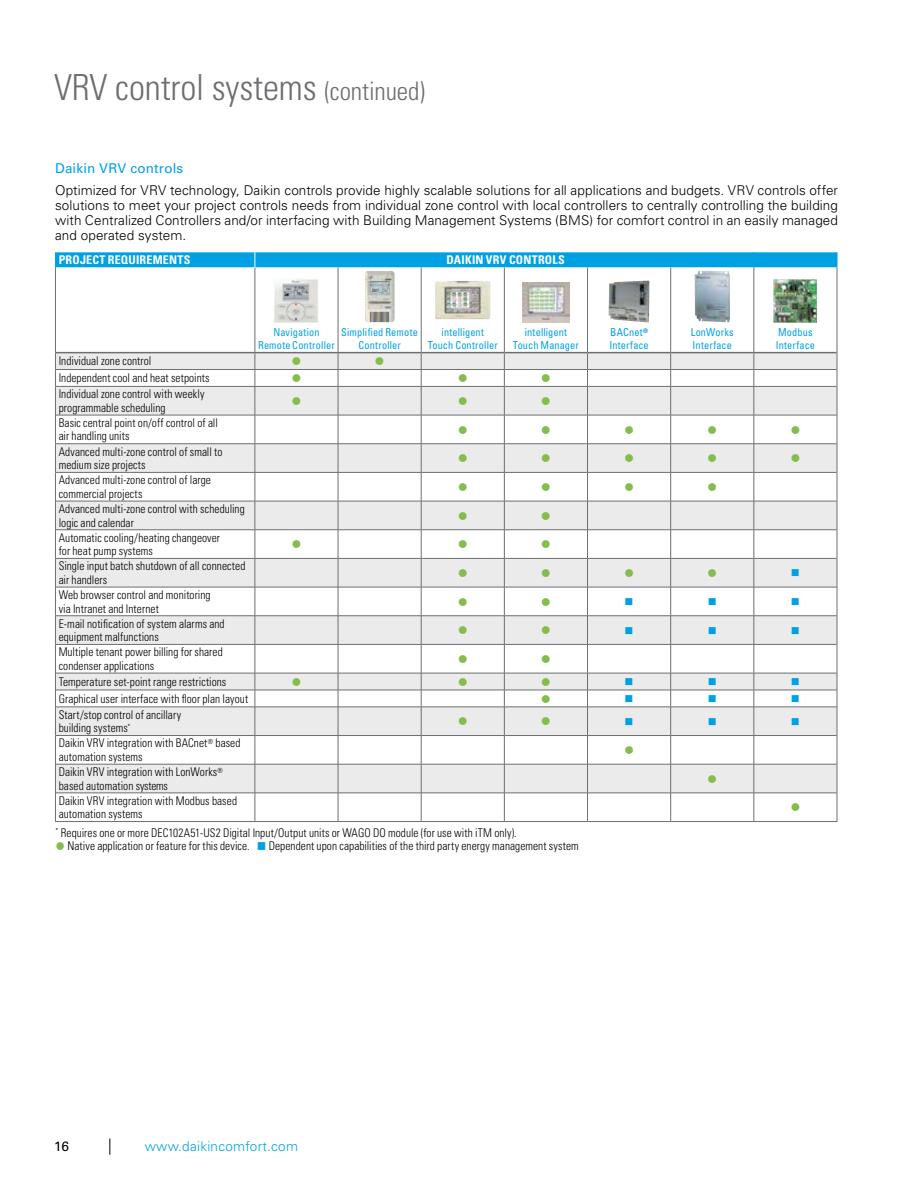
<style>
.page{position:relative;width:918px;height:1188px;background:#fff}
.page>*{position:absolute;margin:0;border:0;box-sizing:border-box;transform-origin:0 0}
.t1{font:300 condensed 36px "Univers LT Std";letter-spacing:-.005em;color:#6d6e71}
.t2{font:300 13.5px/15px "Univers LT Std";letter-spacing:.005em;color:#000;text-align:justify}
.t3{font:13.5px "Wingdings";color:#84bd4d}
.t4{font:300 13.5px "Univers LT Std";letter-spacing:.02em;color:#00a1e4}
.t5{font:13.5px "Univers LT Std";letter-spacing:.01em;color:#00a1e4}
.t6{font:13.5px "Univers LT Std";color:#000}
.t7{font:300 condensed 12px/13.5px "Univers LT Std";letter-spacing:.005em;color:#000;scale:.95 1}
.t8{font:700 condensed 12px "Univers LT Std";letter-spacing:.015em;color:#fff}
.t9{font:12px "Wingdings";color:#00a1e4}
.t10{font:condensed 10.8px/13.5px "Univers LT Std";letter-spacing:.015em;color:#00a1e4;text-align:center;scale:.95 1}
.s1{font-size:25.5px}
.s2{color:#84bd4d}
.s3{color:#00a1e4}
</style>
<div class="page">
<svg style="left:109px;top:1138px;width:1px;height:17px"></svg>
<svg style="left:56px;top:268px;width:781px;height:84px"></svg>
<hr style="left:55px;top:268px;width:1px;height:85px;background:#6d6e71">
<hr style="left:837px;top:268px;width:1px;height:85px;background:#6d6e71">
<hr style="left:255px;top:268px;width:1px;height:84px;background:#6d6e71">
<hr style="left:338px;top:268px;width:1px;height:84px;background:#6d6e71">
<hr style="left:421px;top:268px;width:1px;height:84px;background:#6d6e71">
<hr style="left:504px;top:268px;width:1px;height:84px;background:#6d6e71">
<hr style="left:587px;top:268px;width:1px;height:84px;background:#6d6e71">
<hr style="left:670px;top:268px;width:1px;height:84px;background:#6d6e71">
<hr style="left:754px;top:268px;width:1px;height:84px;background:#6d6e71">
<svg style="left:55px;top:353px;width:783px;height:469px"></svg>
<hr style="left:56px;top:352px;width:199px;height:1px;background:#6d6e71">
<hr style="left:255px;top:352px;width:83px;height:1px;background:#6d6e71">
<hr style="left:338px;top:352px;width:83px;height:1px;background:#6d6e71">
<hr style="left:421px;top:352px;width:83px;height:1px;background:#6d6e71">
<hr style="left:504px;top:352px;width:84px;height:1px;background:#6d6e71">
<hr style="left:588px;top:352px;width:83px;height:1px;background:#6d6e71">
<hr style="left:671px;top:352px;width:83px;height:1px;background:#6d6e71">
<hr style="left:754px;top:352px;width:83px;height:1px;background:#6d6e71">
<hr style="left:56px;top:793px;width:199px;height:1px;background:#6d6e71">
<hr style="left:255px;top:793px;width:83px;height:1px;background:#6d6e71">
<hr style="left:338px;top:793px;width:83px;height:1px;background:#6d6e71">
<hr style="left:421px;top:793px;width:83px;height:1px;background:#6d6e71">
<hr style="left:504px;top:793px;width:84px;height:1px;background:#6d6e71">
<hr style="left:588px;top:793px;width:83px;height:1px;background:#6d6e71">
<hr style="left:671px;top:793px;width:83px;height:1px;background:#6d6e71">
<hr style="left:754px;top:793px;width:83px;height:1px;background:#6d6e71">
<hr style="left:55px;top:821px;width:200px;height:1px;background:#6d6e71">
<hr style="left:255px;top:821px;width:83px;height:1px;background:#6d6e71">
<hr style="left:338px;top:821px;width:83px;height:1px;background:#6d6e71">
<hr style="left:421px;top:821px;width:83px;height:1px;background:#6d6e71">
<hr style="left:504px;top:821px;width:84px;height:1px;background:#6d6e71">
<hr style="left:588px;top:821px;width:83px;height:1px;background:#6d6e71">
<hr style="left:671px;top:821px;width:83px;height:1px;background:#6d6e71">
<hr style="left:754px;top:821px;width:83px;height:1px;background:#6d6e71">
<svg style="left:55px;top:252px;width:783px;height:16px;background:#11a7e5"></svg>
<img style="left:274px;top:279px;width:44px;height:43px">
<img style="left:365px;top:271px;width:30px;height:51px">
<img style="left:435px;top:281px;width:55px;height:38px">
<img style="left:522px;top:282px;width:48px;height:40px">
<img style="left:609px;top:281px;width:41px;height:41px">
<img style="left:695px;top:271px;width:35px;height:51px">
<img style="left:774px;top:279px;width:43px;height:43px">
<h1 class="t1" style="left:54px;top:65px;width:373px">VRV control systems <span class="s1">(continued)</span></h1>
<p class="t5" style="left:55px;top:160px;width:130px">Daikin VRV controls</p>
<p class="t2" style="left:55px;top:182px;width:785px">Optimized for VRV technology, Daikin controls provide highly scalable solutions for all applications and budgets. VRV controls offer solutions to meet your project controls needs from individual zone control with local controllers to centrally controlling the building with Centralized Controllers and/or interfacing with Building Management Systems (BMS) for comfort control in an easily managed and operated system.</p>
<p class="t8" style="left:59px;top:253px;width:133px">PROJECT REQUIREMENTS</p>
<p class="t8" style="left:446px;top:253px;width:120px">DAIKIN VRV CONTROLS</p>
<p class="t10" style="left:258px;top:325px;width:82px">Navigation<br>Remote Controller</p>
<p class="t10" style="left:341px;top:325px;width:82px">Simplified Remote<br>Controller</p>
<p class="t10" style="left:428px;top:325px;width:75px">intelligent<br>Touch Controller</p>
<p class="t10" style="left:513px;top:325px;width:71px">intelligent<br>Touch Manager</p>
<p class="t10" style="left:609px;top:325px;width:43px;text-align:left">BACnet<sup>®<br></sup>Interface</p>
<p class="t10" style="left:691px;top:325px;width:47px;text-align:left">LonWorks<br>Interface</p>
<p class="t10" style="left:776px;top:325px;width:43px;text-align:left">Modbus<br>Interface</p>
<p class="t7" style="left:59px;top:354px;width:99px">Individual zone control</p>
<p class="t3" style="left:291px;top:354px;width:12px">●</p>
<p class="t3" style="left:375px;top:354px;width:12px">●</p>
<p class="t7" style="left:59px;top:371px;width:160px">Independent cool and heat setpoints</p>
<p class="t3" style="left:291px;top:371px;width:12px">●</p>
<p class="t3" style="left:458px;top:371px;width:12px">●</p>
<p class="t3" style="left:541px;top:371px;width:12px">●</p>
<p class="t7" style="left:59px;top:387px;width:155px">Individual zone control with weekly programmable scheduling</p>
<p class="t3" style="left:291px;top:394px;width:12px">●</p>
<p class="t3" style="left:458px;top:394px;width:12px">●</p>
<p class="t3" style="left:541px;top:394px;width:12px">●</p>
<p class="t7" style="left:59px;top:416px;width:169px">Basic central point on/off control of all air handling units</p>
<p class="t3" style="left:458px;top:422px;width:12px">●</p>
<p class="t3" style="left:541px;top:422px;width:12px">●</p>
<p class="t3" style="left:624px;top:422px;width:12px">●</p>
<p class="t3" style="left:707px;top:422px;width:12px">●</p>
<p class="t3" style="left:790px;top:422px;width:12px">●</p>
<p class="t7" style="left:59px;top:445px;width:174px">Advanced multi-zone control of small to medium size projects</p>
<p class="t3" style="left:458px;top:451px;width:12px">●</p>
<p class="t3" style="left:541px;top:451px;width:12px">●</p>
<p class="t3" style="left:624px;top:451px;width:12px">●</p>
<p class="t3" style="left:707px;top:451px;width:12px">●</p>
<p class="t3" style="left:790px;top:451px;width:12px">●</p>
<p class="t7" style="left:59px;top:473px;width:162px">Advanced multi-zone control of large commercial projects</p>
<p class="t3" style="left:458px;top:480px;width:12px">●</p>
<p class="t3" style="left:541px;top:480px;width:12px">●</p>
<p class="t3" style="left:624px;top:480px;width:12px">●</p>
<p class="t3" style="left:707px;top:480px;width:12px">●</p>
<p class="t7" style="left:59px;top:502px;width:197px">Advanced multi-zone control with scheduling logic and calendar</p>
<p class="t3" style="left:458px;top:508px;width:12px">●</p>
<p class="t3" style="left:541px;top:508px;width:12px">●</p>
<p class="t7" style="left:59px;top:531px;width:171px">Automatic cooling/heating changeover for heat pump systems</p>
<p class="t3" style="left:291px;top:537px;width:12px">●</p>
<p class="t3" style="left:458px;top:537px;width:12px">●</p>
<p class="t3" style="left:541px;top:537px;width:12px">●</p>
<p class="t7" style="left:59px;top:559px;width:198px">Single input batch shutdown of all connected air handlers</p>
<p class="t3" style="left:458px;top:566px;width:12px">●</p>
<p class="t3" style="left:541px;top:566px;width:12px">●</p>
<p class="t3" style="left:624px;top:566px;width:12px">●</p>
<p class="t3" style="left:707px;top:566px;width:12px">●</p>
<p class="t9" style="left:791px;top:567px;width:10px">■</p>
<p class="t7" style="left:59px;top:588px;width:161px">Web browser control and monitoring via Intranet and Internet</p>
<p class="t3" style="left:458px;top:594px;width:12px">●</p>
<p class="t3" style="left:541px;top:594px;width:12px">●</p>
<p class="t9" style="left:625px;top:595px;width:10px">■</p>
<p class="t9" style="left:708px;top:595px;width:10px">■</p>
<p class="t9" style="left:791px;top:595px;width:10px">■</p>
<p class="t7" style="left:59px;top:617px;width:176px">E-mail notification of system alarms and equipment malfunctions</p>
<p class="t3" style="left:458px;top:623px;width:12px">●</p>
<p class="t3" style="left:541px;top:623px;width:12px">●</p>
<p class="t9" style="left:625px;top:624px;width:10px">■</p>
<p class="t9" style="left:708px;top:624px;width:10px">■</p>
<p class="t9" style="left:791px;top:624px;width:10px">■</p>
<p class="t7" style="left:59px;top:645px;width:174px">Multiple tenant power billing for shared condenser applications</p>
<p class="t3" style="left:458px;top:652px;width:12px">●</p>
<p class="t3" style="left:541px;top:652px;width:12px">●</p>
<p class="t7" style="left:59px;top:675px;width:178px">Temperature set-point range restrictions</p>
<p class="t3" style="left:291px;top:675px;width:12px">●</p>
<p class="t3" style="left:458px;top:675px;width:12px">●</p>
<p class="t3" style="left:541px;top:675px;width:12px">●</p>
<p class="t9" style="left:625px;top:675px;width:10px">■</p>
<p class="t9" style="left:708px;top:675px;width:10px">■</p>
<p class="t9" style="left:791px;top:675px;width:10px">■</p>
<p class="t7" style="left:59px;top:692px;width:201px">Graphical user interface with floor plan layout</p>
<p class="t3" style="left:541px;top:691px;width:12px">●</p>
<p class="t9" style="left:625px;top:692px;width:10px">■</p>
<p class="t9" style="left:708px;top:692px;width:10px">■</p>
<p class="t9" style="left:791px;top:692px;width:10px">■</p>
<p class="t7" style="left:59px;top:708px;width:130px">Start/stop control of ancillary building systems<sup>*</sup></p>
<p class="t3" style="left:458px;top:714px;width:12px">●</p>
<p class="t3" style="left:541px;top:714px;width:12px">●</p>
<p class="t9" style="left:625px;top:715px;width:10px">■</p>
<p class="t9" style="left:708px;top:715px;width:10px">■</p>
<p class="t9" style="left:791px;top:715px;width:10px">■</p>
<p class="t7" style="left:59px;top:736px;width:193px">Daikin VRV integration with BACnet<sup>®</sup> based automation systems</p>
<p class="t3" style="left:624px;top:743px;width:12px">●</p>
<p class="t7" style="left:59px;top:765px;width:174px">Daikin VRV integration with LonWorks<sup>® </sup>based automation systems</p>
<p class="t3" style="left:707px;top:772px;width:12px">●</p>
<p class="t7" style="left:59px;top:794px;width:189px">Daikin VRV integration with Modbus based automation systems</p>
<p class="t3" style="left:790px;top:800px;width:12px">●</p>
<p class="t7" style="left:55px;top:826px;width:487px"><sup>*</sup> Requires one or more DEC102A51-US2 Digital Input/Output units or WAGO DO module (for use with iTM only).</p>
<p class="t7" style="left:55px;top:840px;width:552px"><span class="s2">●</span> Native application or feature for this device. <span class="s3">■</span> Dependent upon capabilities of the third party energy management system</p>
<p class="t6" style="left:54px;top:1139px;width:17px">16</p>
<p class="t4" style="left:145px;top:1139px;width:155px">www.daikincomfort.com</p>
</div>
